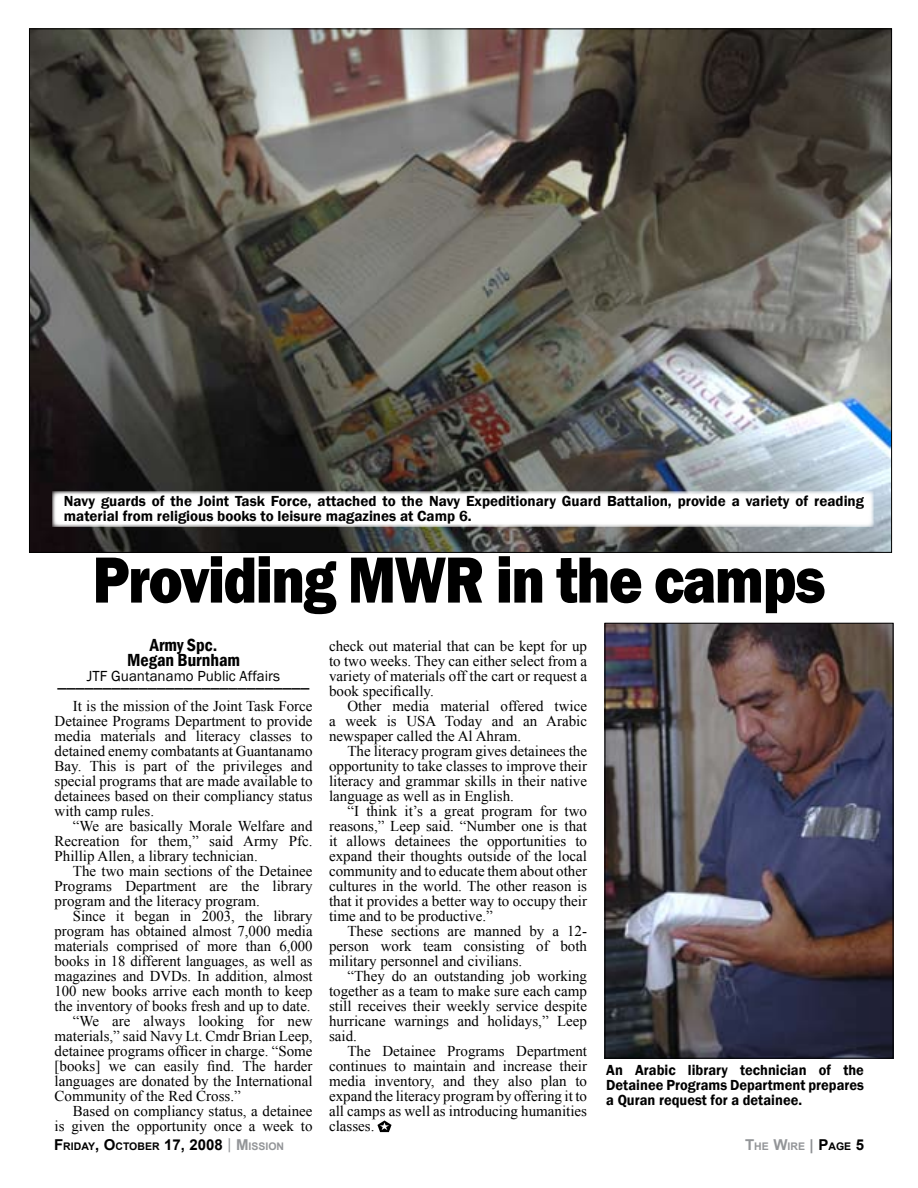
<style>
.page{position:relative;width:918px;height:1188px;background:#fff}
.page>*{position:absolute;margin:0;border:0;box-sizing:border-box;transform-origin:0 0}
.t1{font:800 67.5px "Franklin Gothic";letter-spacing:-.025em;color:#000;scale:.85 1}
.t2{font:18px "Franklin Gothic";color:#000}
.t3{font:600 condensed 18px/15px "Franklin Gothic";color:#000;text-align:center}
.t4{font:15px/15px "Times New Roman";color:#000;text-align:justify}
.t5{font:600 15px/15px "Franklin Gothic";color:#000}
.t6{font:600 15px/15px "Franklin Gothic";color:#000;text-align:justify;scale:.96 1}
.t7{font:15px "Franklin Gothic";color:#000}
.t8{font:700 10.5px "Arial";color:#000}
.t9{font:700 10.5px "Arial";color:#939598}
.s1{font-size:15px}
.s2{font-weight:400;font-size:15px;color:#939598}
.s3{font-size:15px;color:#939598}
.s4{color:#939598}
.s5{font-size:15px;color:#8f9194}
.s6{font-size:15px;color:#000}
.s7{color:#000}
</style>
<div class="page">
<img style="left:31px;top:31px;width:859px;height:520px">
<div style="left:52px;top:491px;width:821px;height:36px;background:#fff"></div>
<img style="left:607px;top:625px;width:284px;height:432px">
<div style="left:605px;top:623px;width:288px;height:436px;border:1px solid #000"></div>
<svg style="left:377px;top:1120px;width:15px;height:12px"></svg>
<p class="t5" style="left:64px;top:494px;width:802px">Navy guards of the Joint Task Force, attached to the Navy Expeditionary Guard Battalion, provide a variety of reading material from religious books to leisure magazines at Camp 6.</p>
<h1 class="t1" style="left:93px;top:536px;width:864px">Providing MWR in the camps</h1>
<p class="t3" style="left:127px;top:637px;width:115px">Army Spc.<br>Megan Burnham</p>
<p class="t7" style="left:87px;top:667px;width:195px">JTF Guantanamo Public Affairs</p>
<p class="t2" style="left:58px;top:670px;width:254px">____________________________</p>
<p class="t4" style="left:55px;top:698px;width:260px;text-indent:18px">It is the mission of the Joint Task Force Detainee Programs Department to provide media materials and literacy classes to detained enemy combatants at Guantanamo Bay. This is part of the privileges and special programs that are made available to detainees based on their compliancy status with camp rules.</p>
<p class="t4" style="left:55px;top:818px;width:260px;text-indent:18px">“We are basically Morale Welfare and Recreation for them,” said Army Pfc.<br>Phillip Allen, a library technician.</p>
<p class="t4" style="left:55px;top:863px;width:260px;text-indent:18px">The two main sections of the Detainee Programs Department are the library program and the literacy program.</p>
<p class="t4" style="left:73px;top:908px;width:241px">Since it began in 2003, the library</p>
<p class="t4" style="left:55px;top:923px;width:259px">program has obtained almost 7,000 media</p>
<p class="t4" style="left:55px;top:938px;width:260px">materials comprised of more than 6,000</p>
<p class="t4" style="left:55px;top:953px;width:260px">books in 18 different languages, as well as</p>
<p class="t4" style="left:55px;top:968px;width:260px">magazines and DVDs. In addition, almost</p>
<p class="t4" style="left:55px;top:983px;width:260px">100 new books arrive each month to keep</p>
<p class="t4" style="left:55px;top:998px;width:257px">the inventory of books fresh and up to date.</p>
<p class="t4" style="left:73px;top:1013px;width:241px">“We are always looking for new</p>
<p class="t4" style="left:55px;top:1028px;width:260px">materials,” said Navy Lt. Cmdr Brian Leep,</p>
<p class="t4" style="left:55px;top:1043px;width:260px">detainee programs officer in charge. “Some</p>
<p class="t4" style="left:55px;top:1058px;width:259px">[books] we can easily find. The harder</p>
<p class="t4" style="left:55px;top:1073px;width:260px">languages are donated by the International</p>
<p class="t4" style="left:55px;top:1088px;width:188px">Community of the Red Cross.”</p>
<p class="t4" style="left:73px;top:1103px;width:241px">Based on compliancy status, a detainee</p>
<p class="t4" style="left:55px;top:1118px;width:260px">is given the opportunity once a week to</p>
<p class="t4" style="left:329px;top:638px;width:260px">check out material that can be kept for up to two weeks. They can either select from a variety of materials off the cart or request a book specifically.</p>
<p class="t4" style="left:329px;top:698px;width:260px;text-indent:18px">Other media material offered twice a week is USA Today and an Arabic newspaper called the Al Ahram.</p>
<p class="t4" style="left:329px;top:743px;width:260px;text-indent:18px">The literacy program gives detainees the opportunity to take classes to improve their literacy and grammar skills in their native language as well as in English.</p>
<p class="t4" style="left:329px;top:803px;width:260px;text-indent:18px">“I think it’s a great program for two reasons,” Leep said. “Number one is that it allows detainees the opportunities to expand their thoughts outside of the local community and to educate them about other cultures in the world. The other reason is that it provides a better way to occupy their time and to be productive.”</p>
<p class="t4" style="left:329px;top:923px;width:259px;text-indent:18px">These sections are manned by a 12- person work team consisting of both military personnel and civilians.</p>
<p class="t4" style="left:329px;top:968px;width:260px;text-indent:18px">“They do an outstanding job working together as a team to make sure each camp still receives their weekly service despite hurricane warnings and holidays,” Leep said.</p>
<p class="t4" style="left:329px;top:1043px;width:260px;text-indent:18px">The Detainee Programs Department continues to maintain and increase their media inventory, and they also plan to expand the literacy program by offering it to all camps as well as introducing humanities classes.</p>
<p class="t6" style="left:606px;top:1063px;width:270px">An Arabic library technician of the Detainee Programs Department prepares a Quran request for a detainee.</p>
<p class="t8" style="left:54px;top:1139px;width:231px"><span class="s1">F</span>RIDAY<span class="s1">, O</span>CTOBER <span class="s1">17, 2008</span> <span class="s2">|</span> <span class="s3">M</span><span class="s4">ISSION</span></p>
<p class="t9" style="left:745px;top:1139px;width:121px"><span class="s1">T</span>HE <span class="s1">W</span>IRE <span class="s5">|</span> <span class="s6">P</span><span class="s7">AGE</span> <span class="s6">5</span></p>
</div>
